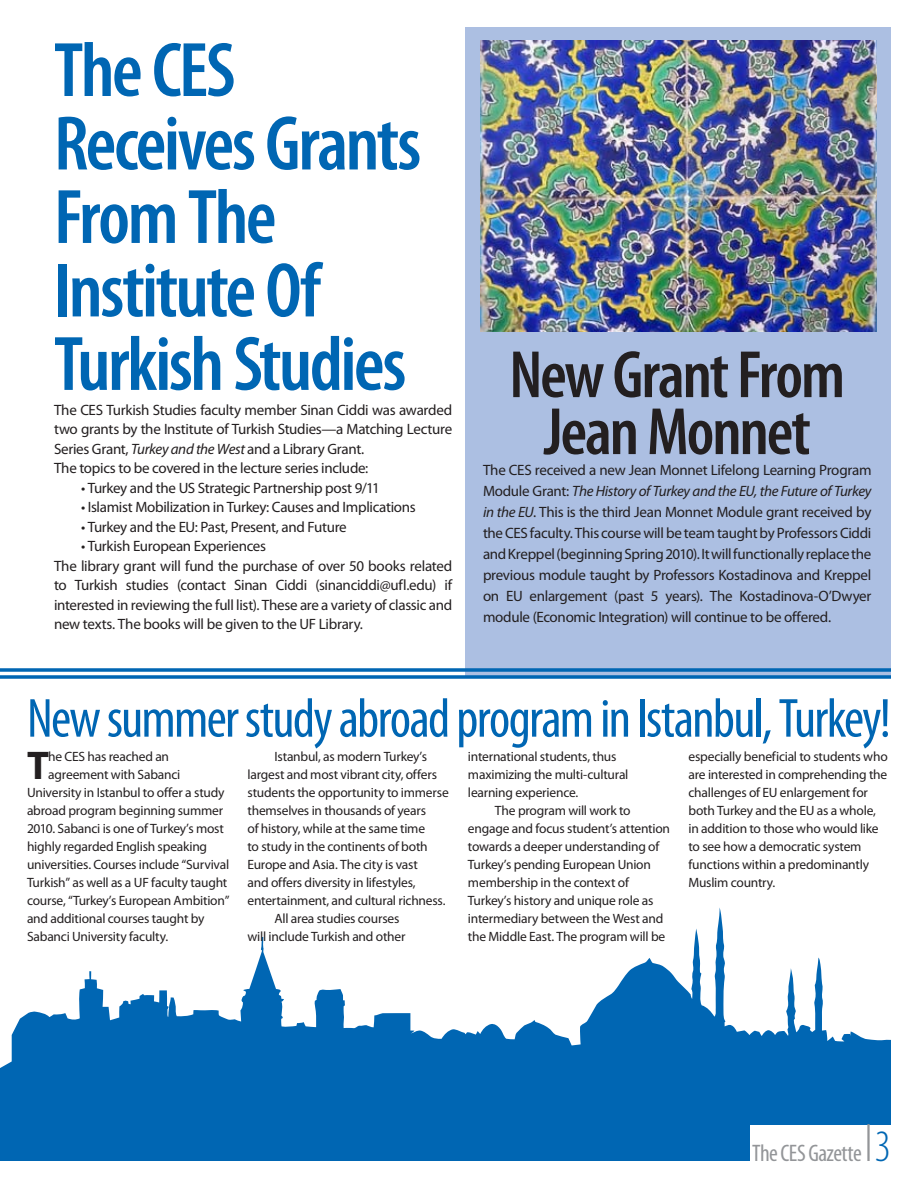
<style>
.page{position:relative;width:918px;height:1188px;background:#fff}
.page>*{position:absolute;margin:0;border:0;box-sizing:border-box;transform-origin:0 0}
.t1{font:600 condensed 78px/73.5px "Myriad Pro";letter-spacing:-.03em;color:#0066b3}
.t2{font:600 condensed 67.5px/57px "Myriad Pro";letter-spacing:-.03em;color:#231f20;text-align:center}
.t3{font:condensed 55.5px "Myriad Pro";letter-spacing:-.03em;color:#0066b3}
.t4{font:700 40.2px "Myriad Pro";color:#231f20}
.t5{font:condensed 24px "Myriad Pro";letter-spacing:-.025em;color:#939598}
.t6{font:15px/19.5px "Myriad Pro";letter-spacing:-.02em;color:#231f20}
.t7{font:13.5px/18px "Myriad Pro";letter-spacing:-.015em;color:#231f20}
.s1{font-style:italic}
.s2{font-weight:300;font-size:45px;color:#0066b3}
</style>
<div class="page">
<div style="left:466px;top:27px;width:425px;height:649px;background:#acbfe2"></div>
<img style="left:480px;top:40px;width:396px;height:292px">
<svg style="left:1px;top:907px;width:890px;height:254px;fill:#0066b3"></svg>
<svg style="left:0;top:668px;width:891px;height:4px;background:#1a74ba"></svg>
<svg style="left:0;top:675px;width:891px;height:4px;background:#1c76bb"></svg>
<div style="left:750px;top:1125px;width:142px;height:37px;background:#fff"></div>
<hr style="left:867px;top:1124px;width:3px;height:37px;background:#939598">
<h1 class="t1" style="left:54px;top:32px;width:369px">The CES<br>Receives Grants<br>From The<br>Institute Of<br>Turkish Studies</h1>
<p class="t6" style="left:54px;top:400px;width:400px">The CES Turkish Studies faculty member Sinan Ciddi was awarded two grants by the Institute of Turkish Studies—a Matching Lecture Series Grant, <span class="s1">Turkey and the West</span> and a Library Grant.<br>The topics to be covered in the lecture series include:</p>
<p class="t6" style="left:81px;top:478px;width:300px">• Turkey and the US Strategic Partnership post 9/11</p>
<p class="t6" style="left:81px;top:498px;width:336px">• Islamist Mobilization in Turkey: Causes and Implications</p>
<p class="t6" style="left:81px;top:517px;width:267px">• Turkey and the EU: Past, Present, and Future</p>
<p class="t6" style="left:54px;top:537px;width:400px;text-indent:27px">• Turkish European Experiences<br>The library grant will fund the purchase of over 50 books related to Turkish studies (contact Sinan Ciddi (sinanciddi@ufl.edu) if interested in reviewing the full list). These are a variety of classic and new texts. The books will be given to the UF Library.</p>
<h2 class="t2" style="left:509px;top:345px;width:337px">New Grant From<br>Jean Monnet</h2>
<p class="t6" style="left:483px;top:460px;width:390px;line-height:21px;text-align:justify">The CES received a new Jean Monnet Lifelong Learning Program Module Grant: <span class="s1">The History of Turkey and the EU, the Future of Turkey in the EU</span>. This is the third Jean Monnet Module grant received by the CES faculty. This course will be team taught by Professors Ciddi and Kreppel (beginning Spring 2010). It will functionally replace the previous module taught by Professors Kostadinova and Kreppel on EU enlargement (past 5 years). The Kostadinova-O’Dwyer module (Economic Integration) will continue to be offered.</p>
<h3 class="t3" style="left:27px;top:685px;width:865px">New summer study abroad program in Istanbul, Turkey!</h3>
<h3 class="t4" style="left:27px;top:743px;width:24px">T</h3>
<p class="t7" style="left:48px;top:748px;width:122px">he CES has reached an</p>
<p class="t7" style="left:688px;top:748px;width:201px">especially beneficial to students who are interested in comprehending the challenges of EU enlargement for both Turkey and the EU as a whole, in addition to those who would like to see how a democratic system functions within a predominantly<br>Muslim country.</p>
<p class="t7" style="left:468px;top:748px;width:162px">international students, thus maximizing the multi-cultural learning experience.</p>
<p class="t7" style="left:468px;top:802px;width:204px;text-indent:27px">The program will work to engage and focus student’s attention towards a deeper understanding of<br>Turkey’s pending European Union membership in the context of<br>Turkey’s history and unique role as intermediary between the West and the Middle East. The program will be</p>
<p class="t7" style="left:275px;top:748px;width:154px">Istanbul, as modern Turkey’s</p>
<p class="t7" style="left:248px;top:766px;width:191px">largest and most vibrant city, offers</p>
<p class="t7" style="left:248px;top:784px;width:203px">students the opportunity to immerse</p>
<p class="t7" style="left:248px;top:802px;width:180px">themselves in thousands of years</p>
<p class="t7" style="left:248px;top:820px;width:179px">of history, while at the same time</p>
<p class="t7" style="left:248px;top:838px;width:182px">to study in the continents of both</p>
<p class="t7" style="left:248px;top:856px;width:172px">Europe and Asia. The city is vast</p>
<p class="t7" style="left:248px;top:874px;width:170px">and offers diversity in lifestyles,</p>
<p class="t7" style="left:248px;top:892px;width:200px">entertainment, and cultural richness.</p>
<p class="t7" style="left:275px;top:910px;width:126px">All area studies courses</p>
<p class="t7" style="left:248px;top:928px;width:160px">will include Turkish and other</p>
<p class="t7" style="left:48px;top:766px;width:134px">agreement with Sabanci</p>
<p class="t7" style="left:27px;top:784px;width:199px">University in Istanbul to offer a study</p>
<p class="t7" style="left:27px;top:802px;width:198px">abroad program beginning summer</p>
<p class="t7" style="left:27px;top:820px;width:198px">2010. Sabanci is one of Turkey’s most</p>
<p class="t7" style="left:27px;top:838px;width:182px">highly regarded English speaking</p>
<p class="t7" style="left:27px;top:856px;width:204px">universities. Courses include “Survival</p>
<p class="t7" style="left:27px;top:874px;width:202px">Turkish” as well as a UF faculty taught</p>
<p class="t7" style="left:27px;top:892px;width:204px">course, “Turkey’s European Ambition”</p>
<p class="t7" style="left:27px;top:910px;width:179px">and additional courses taught by</p>
<p class="t7" style="left:27px;top:928px;width:143px">Sabanci University faculty.</p>
<h3 class="t5" style="left:752px;top:1139px;width:140px">The CES Gazette <span class="s2">3</span></h3>
</div>
